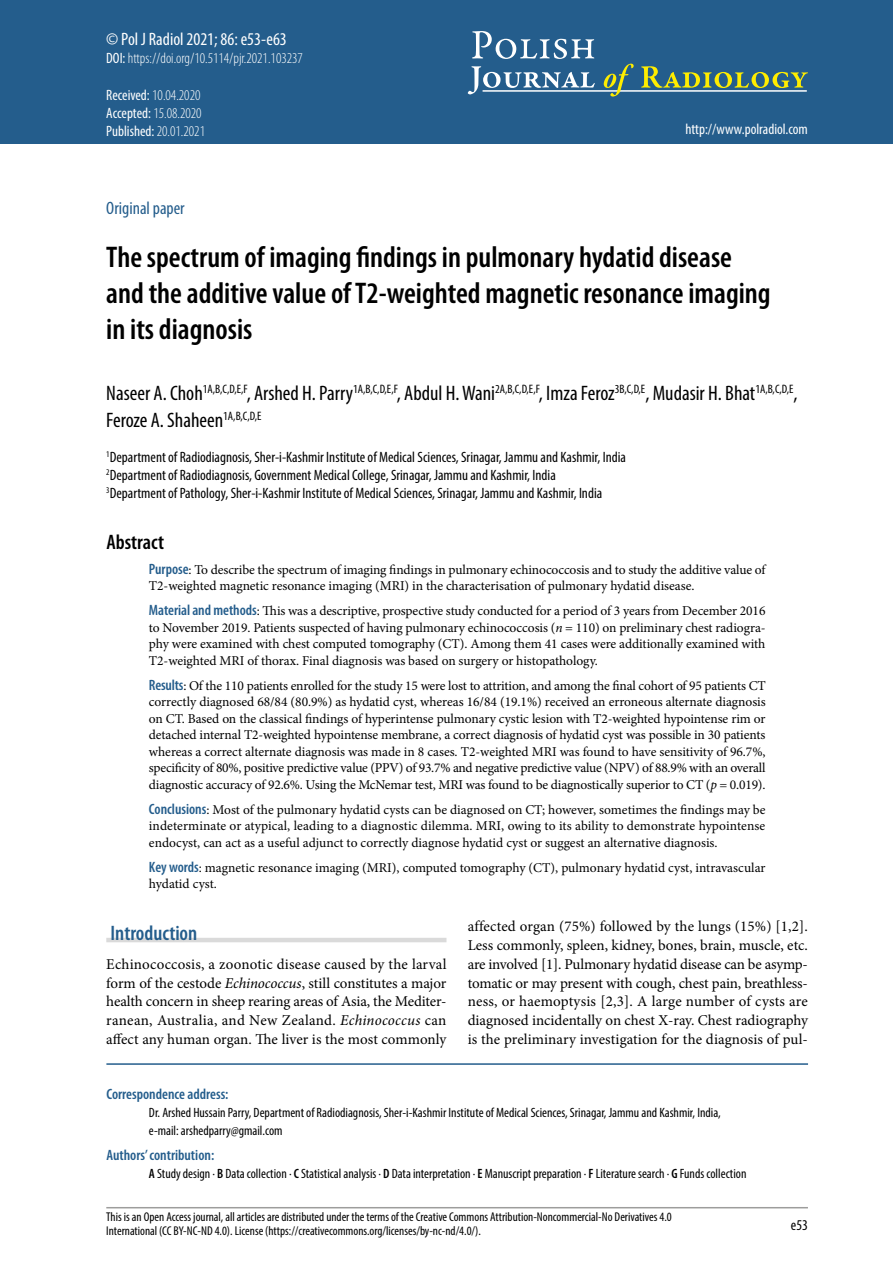
<style>
.page{position:relative;width:893px;height:1263px;background:#fff}
.page>*{position:absolute;margin:0;border:0;box-sizing:border-box;transform-origin:0 0}
.t1{font:600 condensed 30px/36px "Myriad Pro";color:#000}
.t2{font:condensed 21px/27px "Myriad Pro";color:#000}
.t3{font:600 condensed 21px "Myriad Pro";color:#245d8c}
.t4{font:600 condensed 21px "Myriad Pro";color:#000}
.t5{font:condensed 18px "Myriad Pro";color:#fff}
.t6{font:condensed 18px "Myriad Pro";color:#245d8c}
.t7{font:15px/18.8px "Minion Pro";letter-spacing:.005em;color:#000;text-align:justify}
.t8{font:condensed 15px/18px "Myriad Pro";color:#000}
.t9{font:300 condensed 15px/18px "Myriad Pro";color:#fff}
.t10{font:600 condensed 15px "Myriad Pro";color:#245d8c}
.t11{font:condensed 15px "Myriad Pro";color:#fff}
.t12{font:13.5px/16.5px "Minion Pro";letter-spacing:-.01em;color:#000;text-align:justify}
.t13{font:condensed 13.5px/18px "Myriad Pro";color:#000}
.t14{font:condensed 12.75px/14.2px "Myriad Pro";color:#000}
.s1{font-weight:400}
.s2{font-family:"Myriad Pro";font-weight:600;font-stretch:condensed;font-size:15px;color:#245d8c}
.s3{font-style:italic}
.s4{font-weight:600}
</style>
<div class="page">
<hr style="left:106px;top:1207px;width:702px;height:1px;background:#9d9d9c">
<div style="left:0;top:0;width:893px;height:144px;background:#245d8c"></div>
<svg style="left:472px;top:31px;width:122px;height:28px"></svg>
<svg style="left:468px;top:66px;width:127px;height:28px"></svg>
<hr style="left:483px;top:90px;width:324px;height:2px;background:#fff">
<svg style="left:604px;top:64px;width:30px;height:33px"></svg>
<svg style="left:641px;top:66px;width:167px;height:22px"></svg>
<hr style="left:106px;top:1063px;width:702px;height:2px;background:#245d8c">
<hr style="left:106px;top:938px;width:340px;height:4px;background:#dadada">
<h3 class="t5" style="left:106px;top:28px;width:182px">© Pol J Radiol 2021; 86: e53-e63</h3>
<p class="t9" style="left:106px;top:48px;width:198px"><span class="s1">DOI:</span> https://doi.org/10.5114/pjr.2021.103237</p>
<p class="t9" style="left:106px;top:86px;width:100px"><span class="s1">Received:</span> 10.04.2020<br><span class="s1">Accepted:</span> 15.08.2020<br><span class="s1">Published:</span> 20.01.2021</p>
<p class="t11" style="left:685px;top:120px;width:124px">http://www.polradiol.com</p>
<h3 class="t6" style="left:106px;top:197px;width:80px">Original paper</h3>
<h1 class="t1" style="left:106px;top:238px;width:666px">The spectrum of imaging findings in pulmonary hydatid disease and the additive value of T2-weighted magnetic resonance imaging in its diagnosis</h1>
<h2 class="t2" style="left:106px;top:379px;width:693px">Naseer A. Choh<sup>1A,B,C,D,E,F</sup>, Arshed H. Parry<sup>1A,B,C,D,E,F</sup>, Abdul H. Wani<sup>2A,B,C,D,E,F</sup>, Imza Feroz<sup>3B,C,D,E</sup>, Mudasir H. Bhat<sup>1A,B,C,D,E</sup>,<br>Feroze A. Shaheen<sup>1A,B,C,D,E</sup></h2>
<p class="t8" style="left:106px;top:447px;width:521px"><sup>1</sup>Department of Radiodiagnosis, Sher-i-Kashmir Institute of Medical Sciences, Srinagar, Jammu and Kashmir, India<br><sup>2</sup>Department of Radiodiagnosis, Government Medical College, Srinagar, Jammu and Kashmir, India<br><sup>3</sup>Department of Pathology, Sher-i-Kashmir Institute of Medical Sciences, Srinagar, Jammu and Kashmir, India</p>
<h2 class="t4" style="left:106px;top:529px;width:59px">Abstract</h2>
<p class="t12" style="left:149px;top:561px;width:618px"><span class="s2">Purpose</span>: To describe the spectrum of imaging findings in pulmonary echinococcosis and to study the additive value of<br>T2-weighted magnetic resonance imaging (MRI) in the characterisation of pulmonary hydatid disease.</p>
<p class="t12" style="left:149px;top:603px;width:618px"><span class="s2">Material and methods</span>: This was a descriptive, prospective study conducted for a period of 3 years from December 2016 to November 2019. Patients suspected of having pulmonary echinococcosis (<span class="s3">n</span> = 110) on preliminary chest radiogra&shy;phy were examined with chest computed tomography (CT). Among them 41 cases were additionally examined with T2-weighted MRI of thorax. Final diagnosis was based on surgery or histopathology.</p>
<p class="t12" style="left:149px;top:677px;width:618px"><span class="s2">Results</span>: Of the 110 patients enrolled for the study 15 were lost to attrition, and among the final cohort of 95 patients CT correctly diagnosed 68/84 (80.9%) as hydatid cyst, whereas 16/84 (19.1%) received an erroneous alternate diagnosis on CT. Based on the classical findings of hyperintense pulmonary cystic lesion with T2-weighted hypointense rim or detached internal T2-weighted hypointense membrane, a correct diagnosis of hydatid cyst was possible in 30 patients whereas a correct alternate diagnosis was made in 8 cases. T2-weighted MRI was found to have sensitivity of 96.7%, specificity of 80%, positive predictive value (PPV) of 93.7% and negative predictive value (NPV) of 88.9% with an overall diagnostic accuracy of 92.6%. Using the McNemar test, MRI was found to be diagnostically superior to CT (<span class="s3">p</span> = 0.019).</p>
<p class="t12" style="left:149px;top:801px;width:618px"><span class="s2">Conclusions</span>: Most of the pulmonary hydatid cysts can be diagnosed on CT; however, sometimes the findings may be indeterminate or atypical, leading to a diagnostic dilemma. MRI, owing to its ability to demonstrate hypointense endocyst, can act as a useful adjunct to correctly diagnose hydatid cyst or suggest an alternative diagnosis.</p>
<p class="t12" style="left:149px;top:859px;width:618px"><span class="s2">Key words</span>: magnetic resonance imaging (MRI), computed tomography (CT), pulmonary hydatid cyst, intravascular hydatid cyst.</p>
<h2 class="t3" style="left:111px;top:920px;width:88px">Introduction</h2>
<p class="t7" style="left:106px;top:955px;width:342px">Echinococcosis, a zoonotic disease caused by the larval form of the cestode <span class="s3">Echinococcus</span>, still constitutes a major health concern in sheep rearing areas of Asia, the Mediter&shy;ranean, Australia, and New Zealand. <span class="s3">Echinococcus</span> can affect any human organ. The liver is the most commonly</p>
<p class="t7" style="left:468px;top:917px;width:342px">affected organ (75%) followed by the lungs (15%) [1,2].<br>Less commonly, spleen, kidney, bones, brain, muscle, etc. are involved [1]. Pulmonary hydatid disease can be asymp&shy;tomatic or may present with cough, chest pain, breathless&shy;ness, or haemoptysis [2,3]. A large number of cysts are diagnosed incidentally on chest X-ray. Chest radiography is the preliminary investigation for the diagnosis of pul-</p>
<p class="t10" style="left:106px;top:1084px;width:124px">Correspondence address:</p>
<p class="t13" style="left:149px;top:1103px;width:573px">Dr. Arshed Hussain Parry, Department of Radiodiagnosis, Sher-i-Kashmir Institute of Medical Sciences, Srinagar, Jammu and Kashmir, India, e-mail: arshedparry@gmail.com</p>
<p class="t10" style="left:106px;top:1145px;width:109px">Authors’ contribution:</p>
<p class="t13" style="left:149px;top:1164px;width:599px"><span class="s4">A</span> Study design ∙ <span class="s4">B</span> Data collection ∙ <span class="s4">C</span> Statistical analysis ∙ <span class="s4">D</span> Data interpretation ∙ <span class="s4">E</span> Manuscript preparation ∙ <span class="s4">F</span> Literature search ∙ <span class="s4">G</span> Funds collection</p>
<p class="t14" style="left:106px;top:1209px;width:567px">This is an Open Access journal, all articles are distributed under the terms of the Creative Commons Attribution-Noncommercial-No Derivatives 4.0<br>International (CC BY-NC-ND 4.0). License (https://creativecommons.org/licenses/by-nc-nd/4.0/).</p>
<p class="t8" style="left:791px;top:1216px;width:18px">e53</p>
</div>
